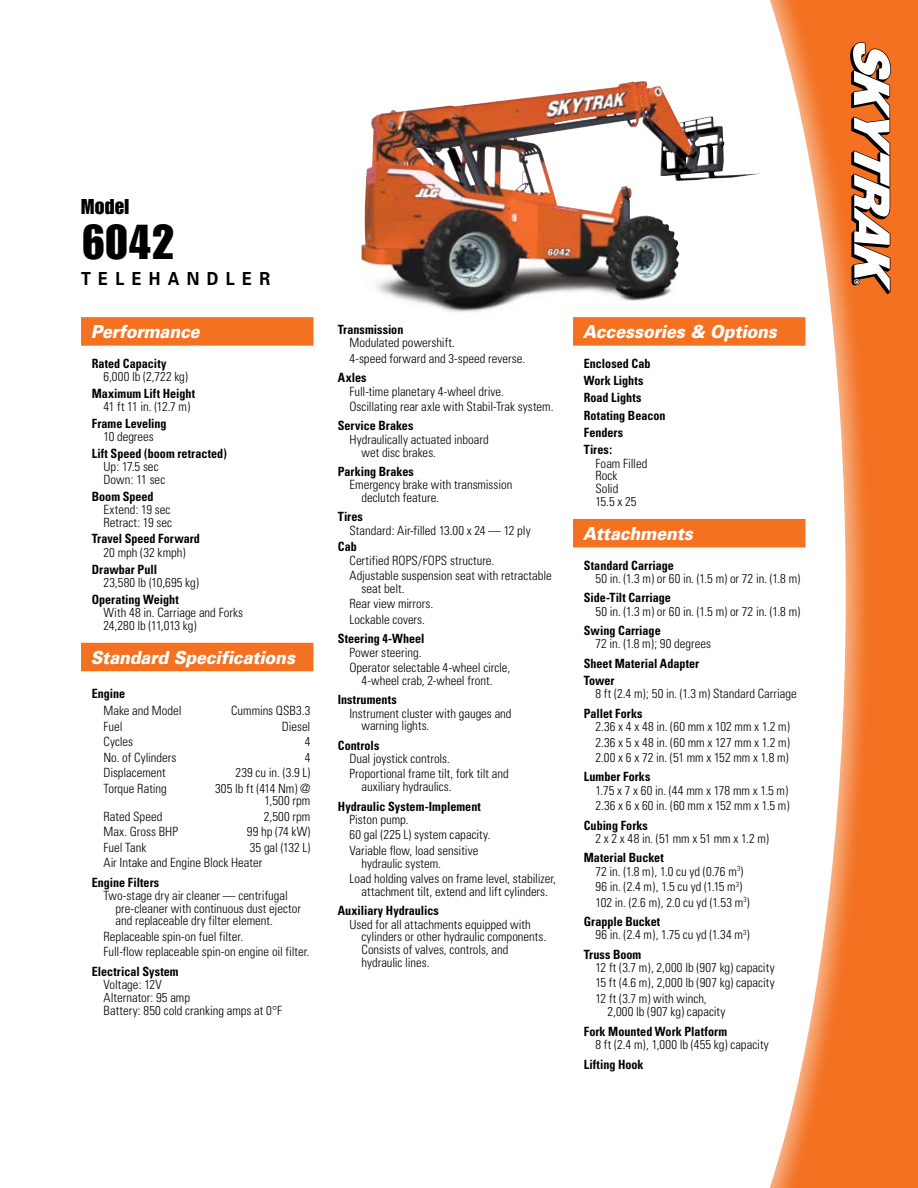
<style>
.page{position:relative;width:918px;height:1188px;background:#fff}
.page>*{position:absolute;margin:0;border:0;box-sizing:border-box;transform-origin:0 0}
.t1{font:48px "JLG Impact Standard";color:#000}
.t2{font:21px "JLG Impact Standard";letter-spacing:.015em;color:#000}
.t3{font:italic 900 18px "Univers";letter-spacing:-.005em;color:#fff;scale:.9 1}
.t4{font:700 18px "Univers";letter-spacing:.45em;color:#000;scale:.9 1}
.t5{font:300 condensed 12.75px/15.5px "Univers";color:#000}
.t6{font:700 condensed 12.75px/17.2px "Univers";color:#000;scale:.95 1}
.s1{font-weight:700}
</style>
<div class="page">
<img style="left:770px;top:0;width:148px;height:1188px">
<svg style="left:850px;top:41px;width:41px;height:253px"></svg>
<div style="left:327px;top:68px;width:444px;height:284px;background:#fff;border-radius:54px"></div>
<img style="left:361px;top:81px;width:399px;height:232px">
<div style="left:81px;top:317px;width:233px;height:29px;background:#f37121"></div>
<div style="left:81px;top:643px;width:233px;height:28px;background:#f37121"></div>
<div style="left:573px;top:317px;width:233px;height:29px;background:#f37121"></div>
<div style="left:573px;top:519px;width:233px;height:28px;background:#f37121"></div>
<h2 class="t2" style="left:81px;top:194px;width:50px">Model</h2>
<h1 class="t1" style="left:81px;top:214px;width:95px">6042</h1>
<h3 class="t4" style="left:81px;top:267px;width:212px">TELEHANDLER</h3>
<h3 class="t3" style="left:91px;top:321px;width:123px">Performance</h3>
<p class="t6" style="left:92px;top:355px;width:80px">Rated Capacity</p>
<p class="t5" style="left:104px;top:369px;width:86px">6,000 lb (2,722 kg)</p>
<p class="t6" style="left:92px;top:385px;width:110px">Maximum Lift Height</p>
<p class="t5" style="left:104px;top:399px;width:88px">41 ft 11 in. (12.7 m)</p>
<p class="t6" style="left:92px;top:415px;width:80px">Frame Leveling</p>
<p class="t5" style="left:104px;top:429px;width:52px">10 degrees</p>
<p class="t6" style="left:92px;top:445px;width:144px">Lift Speed (boom retracted)</p>
<p class="t5" style="left:104px;top:460px;width:63px;line-height:12.8px">Up: 17.5 sec<br>Down: 11 sec</p>
<p class="t6" style="left:92px;top:487px;width:67px">Boom Speed</p>
<p class="t5" style="left:104px;top:503px;width:70px;line-height:12.8px">Extend: 19 sec<br>Retract: 19 sec</p>
<p class="t6" style="left:92px;top:530px;width:115px">Travel Speed Forward</p>
<p class="t5" style="left:104px;top:545px;width:84px">20 mph (32 kmph)</p>
<p class="t6" style="left:92px;top:560px;width:70px">Drawbar Pull</p>
<p class="t5" style="left:104px;top:575px;width:97px">23,580 lb (10,695 kg)</p>
<p class="t6" style="left:92px;top:590px;width:93px">Operating Weight</p>
<p class="t5" style="left:104px;top:606px;width:141px;line-height:12.8px">With 48 in. Carriage and Forks<br>24,280 lb (11,013 kg)</p>
<h3 class="t3" style="left:91px;top:646px;width:229px">Standard Specifications</h3>
<p class="t6" style="left:92px;top:685px;width:37px">Engine</p>
<p class="t5" style="left:104px;top:703px;width:80px">Make and Model</p>
<p class="t5" style="left:231px;top:703px;width:81px">Cummins QSB3.3</p>
<p class="t5" style="left:104px;top:719px;width:21px">Fuel</p>
<p class="t5" style="left:282px;top:719px;width:30px">Diesel</p>
<p class="t5" style="left:103px;top:734px;width:31px">Cycles</p>
<p class="t5" style="left:305px;top:734px;width:7px">4</p>
<p class="t5" style="left:103px;top:750px;width:74px">No. of Cylinders</p>
<p class="t5" style="left:305px;top:750px;width:7px">4</p>
<p class="t5" style="left:103px;top:765px;width:64px">Displacement</p>
<p class="t5" style="left:236px;top:765px;width:76px">239 cu in. (3.9 L)</p>
<p class="t5" style="left:103px;top:780px;width:65px">Torque Rating</p>
<p class="t5" style="left:215px;top:782px;width:97px;line-height:12.8px;text-align:right">305 lb ft (414 Nm) @<br>1,500 rpm</p>
<p class="t5" style="left:103px;top:809px;width:60px">Rated Speed</p>
<p class="t5" style="left:264px;top:809px;width:48px">2,500 rpm</p>
<p class="t5" style="left:104px;top:824px;width:76px">Max. Gross BHP</p>
<p class="t5" style="left:247px;top:824px;width:65px">99 hp (74 kW)</p>
<p class="t5" style="left:104px;top:840px;width:44px">Fuel Tank</p>
<p class="t5" style="left:104px;top:840px;width:208px;text-indent:146px">35 gal (132 L)<br>Air Intake and Engine Block Heater</p>
<p class="t6" style="left:92px;top:873px;width:73px">Engine Filters</p>
<p class="t5" style="left:115px;top:889px;width:187px;line-height:12.8px;text-indent:-12px">Two-stage dry air cleaner — centrifugal pre-cleaner with continuous dust ejector and replaceable dry filter element.</p>
<p class="t5" style="left:104px;top:929px;width:207px">Replaceable spin-on fuel filter.<br>Full-flow replaceable spin-on engine oil filter.</p>
<p class="t6" style="left:92px;top:963px;width:93px">Electrical System</p>
<p class="t5" style="left:104px;top:978px;width:180px;line-height:12.8px">Voltage: 12V<br>Alternator: 95 amp<br>Battery: 850 cold cranking amps at 0°F</p>
<p class="t6" style="left:338px;top:321px;width:71px">Transmission</p>
<p class="t5" style="left:350px;top:335px;width:177px">Modulated powershift.<br>4-speed forward and 3-speed reverse.</p>
<p class="t6" style="left:338px;top:369px;width:32px">Axles</p>
<p class="t5" style="left:350px;top:383px;width:206px">Full-time planetary 4-wheel drive.<br>Oscillating rear axle with Stabil-Trak system.</p>
<p class="t6" style="left:338px;top:417px;width:81px">Service Brakes</p>
<p class="t5" style="left:361px;top:433px;width:129px;line-height:12.8px;text-indent:-12px">Hydraulically actuated inboard wet disc brakes.</p>
<p class="t6" style="left:338px;top:463px;width:82px">Parking Brakes</p>
<p class="t5" style="left:361px;top:478px;width:152px;line-height:12.8px;text-indent:-12px">Emergency brake with transmission declutch feature.</p>
<p class="t6" style="left:338px;top:508px;width:28px">Tires</p>
<p class="t5" style="left:350px;top:523px;width:183px">Standard: Air-filled 13.00 x 24 — 12 ply</p>
<p class="t6" style="left:338px;top:538px;width:21px">Cab</p>
<p class="t5" style="left:350px;top:553px;width:204px">Certified ROPS/FOPS structure.<br>Adjustable suspension seat with retractable</p>
<p class="t5" style="left:350px;top:581px;width:85px;text-indent:12px">seat belt.<br>Rear view mirrors.<br>Lockable covers.</p>
<p class="t6" style="left:338px;top:630px;width:93px">Steering 4-Wheel</p>
<p class="t5" style="left:350px;top:644px;width:162px">Power steering.<br>Operator selectable 4-wheel circle,</p>
<p class="t5" style="left:361px;top:673px;width:133px">4-wheel crab, 2-wheel front.</p>
<p class="t6" style="left:338px;top:691px;width:64px">Instruments</p>
<p class="t5" style="left:361px;top:707px;width:152px;line-height:12.8px;text-indent:-12px">Instrument cluster with gauges and warning lights.</p>
<p class="t6" style="left:338px;top:737px;width:45px">Controls</p>
<p class="t5" style="left:350px;top:751px;width:161px">Dual joystick controls.<br>Proportional frame tilt, fork tilt and</p>
<p class="t5" style="left:361px;top:779px;width:92px">auxiliary hydraulics.</p>
<p class="t6" style="left:338px;top:797px;width:152px">Hydraulic System-Implement</p>
<p class="t5" style="left:350px;top:812px;width:143px">Piston pump.<br>60 gal (225 L) system capacity.<br>Variable flow, load sensitive</p>
<p class="t5" style="left:350px;top:855px;width:208px;text-indent:12px">hydraulic system.<br>Load holding valves on frame level, stabilizer,</p>
<p class="t5" style="left:361px;top:884px;width:188px">attachment tilt, extend and lift cylinders.</p>
<p class="t6" style="left:338px;top:902px;width:108px">Auxiliary Hydraulics</p>
<p class="t5" style="left:361px;top:918px;width:186px;line-height:12.8px;text-indent:-12px">Used for all attachments equipped with cylinders or other hydraulic components.<br>Consists of valves, controls, and hydraulic lines.</p>
<h3 class="t3" style="left:583px;top:321px;width:217px">Accessories &amp; Options</h3>
<p class="t6" style="left:584px;top:355px;width:88px">Enclosed Cab<br>Work Lights<br>Road Lights<br>Rotating Beacon<br>Fenders<br>Tires:</p>
<p class="t5" style="left:596px;top:457px;width:53px;line-height:12.8px">Foam Filled<br>Rock<br>Solid<br>15.5 x 25</p>
<h3 class="t3" style="left:583px;top:522px;width:124px">Attachments</h3>
<p class="t6" style="left:584px;top:556px;width:96px">Standard Carriage</p>
<p class="t5" style="left:596px;top:571px;width:206px">50 in. (1.3 m) or 60 in. (1.5 m) or 72 in. (1.8 m)</p>
<p class="t6" style="left:584px;top:589px;width:93px">Side-Tilt Carriage</p>
<p class="t5" style="left:596px;top:603px;width:206px">50 in. (1.3 m) or 60 in. (1.5 m) or 72 in. (1.8 m)</p>
<p class="t6" style="left:584px;top:622px;width:82px">Swing Carriage</p>
<p class="t5" style="left:596px;top:636px;width:117px">72 in. (1.8 m); 90 degrees</p>
<p class="t6" style="left:584px;top:655px;width:123px">Sheet Material Adapter<br>Tower</p>
<p class="t5" style="left:596px;top:686px;width:203px">8 ft (2.4 m); 50 in. (1.3 m) Standard Carriage</p>
<p class="t6" style="left:584px;top:705px;width:63px">Pallet Forks</p>
<p class="t5" style="left:596px;top:719px;width:196px;text-align:justify">2.36 x 4 x 48 in. (60 mm x 102 mm x 1.2 m)<br>2.36 x 5 x 48 in. (60 mm x 127 mm x 1.2 m)<br>2.00 x 6 x 72 in. (51 mm x 152 mm x 1.8 m)</p>
<p class="t6" style="left:584px;top:768px;width:72px">Lumber Forks</p>
<p class="t5" style="left:596px;top:783px;width:196px">1.75 x 7 x 60 in. (44 mm x 178 mm x 1.5 m)<br>2.36 x 6 x 60 in. (60 mm x 152 mm x 1.5 m)</p>
<p class="t6" style="left:584px;top:816px;width:69px">Cubing Forks</p>
<p class="t5" style="left:596px;top:831px;width:175px">2 x 2 x 48 in. (51 mm x 51 mm x 1.2 m)</p>
<p class="t5" style="left:596px;top:851px;width:149px;line-height:13.4px;text-indent:-12px"><span class="s1">Material Bucket<br></span>72 in. (1.8 m), 1.0 cu yd (0.76 m<sup>3</sup>)</p>
<p class="t5" style="left:596px;top:879px;width:156px">96 in. (2.4 m), 1.5 cu yd (1.15 m<sup>3</sup>)<br>102 in. (2.6 m), 2.0 cu yd (1.53 m<sup>3</sup>)</p>
<p class="t5" style="left:596px;top:915px;width:156px;line-height:13.4px;text-indent:-12px"><span class="s1">Grapple Bucket<br></span>96 in. (2.4 m), 1.75 cu yd (1.34 m<sup>3</sup>)</p>
<p class="t6" style="left:584px;top:946px;width:62px">Truss Boom</p>
<p class="t5" style="left:596px;top:960px;width:181px;text-align:justify">12 ft (3.7 m), 2,000 lb (907 kg) capacity 15 ft (4.6 m), 2,000 lb (907 kg) capacity 12 ft (3.7 m) with winch,</p>
<p class="t5" style="left:608px;top:1004px;width:120px">2,000 lb (907 kg) capacity</p>
<p class="t6" style="left:584px;top:1023px;width:152px">Fork Mounted Work Platform</p>
<p class="t5" style="left:596px;top:1037px;width:175px">8 ft (2.4 m), 1,000 lb (455 kg) capacity</p>
<p class="t6" style="left:584px;top:1055px;width:65px">Lifting Hook</p>
</div>
